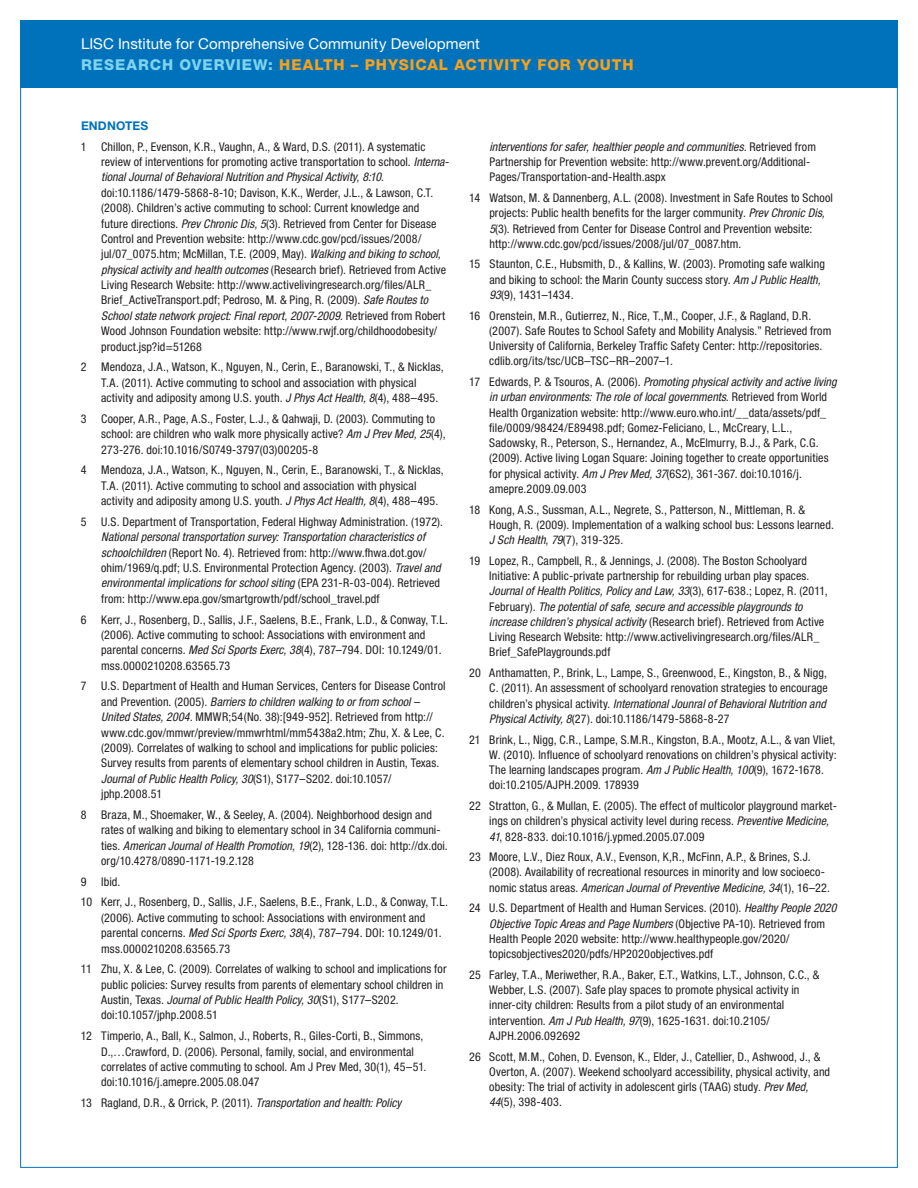
<style>
.page{position:relative;width:918px;height:1188px;background:#fff}
.page>*{position:absolute;margin:0;border:0;box-sizing:border-box;transform-origin:0 0}
.t1{font:15px/21px "Helvetica Neue LT Std";letter-spacing:.005em;color:#fff}
.t2{font:condensed 12px/15.3px "Helvetica Neue LT Std";letter-spacing:.01em;color:#231f20}
.t3{font:700 12px "Helvetica Neue LT Std";letter-spacing:.01em;color:#0072bc}
.s1{font-weight:800;color:#7fd3ec}
.s2{font-weight:800;color:#f6a01b}
.s3{font-style:italic}
</style>
<div class="page">
<div style="left:20px;top:20px;width:878px;height:68px;background:#0072bc"></div>
<p class="t1" style="left:81px;top:33px;width:554px">LISC Institute for Comprehensive Community Development<br><span class="s1">RESEARCH OVERVIEW:</span> <span class="s2">HEALTH – PHYSICAL ACTIVITY FOR YO UTH</span></p>
<p class="t3" style="left:81px;top:118px;width:69px">ENDNOTES</p>
<p class="t2" style="left:101px;top:139px;width:349px;text-indent:-20px">1 Chillon, P., Evenson, K.R., Vaughn, A., &amp; Ward, D.S. (2011). A systematic review of interventions for promoting active transportation to school. <span class="s3">Interna&shy;tional Journal of Behavioral Nutrition and Physical Activity, 8:10</span>. doi:10.1186/1479-5868-8-10; Davison, K.K., Werder, J.L., &amp; Lawson, C.T. (2008). Children’s active commuting to school: Current knowledge and future directions. <span class="s3">Prev Chronic Dis, 5</span>(3). Retrieved from Center for Disease Control and Prevention website: http://www.cdc.gov/pcd/issues/2008/ jul/07_0075.htm; McMillan, T.E. (2009, May). <span class="s3">Walking and biking to school, physical activity and health outcomes</span> (Research brief). Retrieved from Active Living Research Website: http://www.activelivingresearch.org/files/ALR_ Brief_ActiveTransport.pdf; Pedroso, M. &amp; Ping, R. (2009). <span class="s3">Safe Routes to School state network project: Final report, 2007-2009</span>. Retrieved from Robert Wood Johnson Foundation website: http://www.rwjf.org/childhoodobesity/ product.jsp?id=51268</p>
<p class="t2" style="left:101px;top:359px;width:344px;text-indent:-20px">2 Mendoza, J.A., Watson, K., Nguyen, N., Cerin, E., Baranowski, T., &amp; Nicklas,<br>T.A. (2011). Active commuting to school and association with physical activity and adiposity among U.S. youth. <span class="s3">J Phys Act Health, 8</span>(4), 488–495.</p>
<p class="t2" style="left:101px;top:411px;width:346px;text-indent:-20px">3 Cooper, A.R., Page, A.S., Foster, L.J., &amp; Qahwaji, D. (2003). Commuting to school: are children who walk more physically active? <span class="s3">Am J Prev Med, 25</span>(4),<br>273-276. doi:10.1016/S0749-3797(03)00205-8</p>
<p class="t2" style="left:101px;top:462px;width:344px;text-indent:-20px">4 Mendoza, J.A., Watson, K., Nguyen, N., Cerin, E., Baranowski, T., &amp; Nicklas,<br>T.A. (2011). Active commuting to school and association with physical activity and adiposity among U.S. youth. <span class="s3">J Phys Act Health, 8</span>(4), 488–495.</p>
<p class="t2" style="left:81px;top:514px;width:364px">5 U.S. Department of Transportation, Federal Highway Administration. (1972).</p>
<p class="t2" style="left:101px;top:529px;width:341px"><span class="s3">National personal transportation survey: Transportation characteristics of schoolchildren</span> (Report No. 4). Retrieved from: http://www.fhwa.dot.gov/ ohim/1969/q.pdf; U.S. Environmental Protection Agency. (2003). <span class="s3">Travel and environmental implications for school siting</span> (EPA 231-R-03-004). Retrieved from: http://www.epa.gov/smartgrowth/pdf/school_travel.pdf</p>
<p class="t2" style="left:101px;top:612px;width:348px;text-indent:-20px">6 Kerr, J., Rosenberg, D., Sallis, J.F., Saelens, B.E., Frank, L.D., &amp; Conway, T.L. (2006). Active commuting to school: Associations with environment and parental concerns. <span class="s3">Med Sci Sports Exerc, 38</span>(4), 787–794. DOI: 10.1249/01. mss.0000210208.63565.73</p>
<p class="t2" style="left:101px;top:678px;width:346px;text-indent:-20px">7 U.S. Department of Health and Human Services, Centers for Disease Control and Prevention. (2005). <span class="s3">Barriers to children walking to or from school – United States, 2004.</span> MMWR;54(No. 38):[949-952]. Retrieved from http:// www.cdc.gov/mmwr/preview/mmwrhtml/mm5438a2.htm; Zhu, X. &amp; Lee, C. (2009). Correlates of walking to school and implications for public policies:<br>Survey results from parents of elementary school children in Austin, Texas.<br><span class="s3">Journal of Public Health Policy, 30</span>(S1), S177–S202. doi:10.1057/ jphp.2008.51</p>
<p class="t2" style="left:101px;top:807px;width:348px;text-indent:-20px">8 Braza, M., Shoemaker, W., &amp; Seeley, A. (2004). Neighborhood design and rates of walking and biking to elementary school in 34 California communi&shy;ties. <span class="s3">American Journal of Health Promotion, 19</span>(2), 128-136. doi: http://dx.doi. org/10.4278/0890-1171-19.2.128</p>
<p class="t2" style="left:81px;top:871px;width:368px;line-height:20.7px">9 Ibid.<br>10 Kerr, J., Rosenberg, D., Sallis, J.F., Saelens, B.E., Frank, L.D., &amp; Conway, T.L.</p>
<p class="t2" style="left:101px;top:910px;width:342px">(2006). Active commuting to school: Associations with environment and parental concerns. <span class="s3">Med Sci Sports Exerc, 38</span>(4), 787–794. DOI: 10.1249/01. mss.0000210208.63565.73</p>
<p class="t2" style="left:101px;top:961px;width:347px;text-indent:-20px">11 Zhu, X. &amp; Lee, C. (2009). Correlates of walking to school and implications for public policies: Survey results from parents of elementary school children in Austin, Texas. <span class="s3">Journal of Public Health Policy, 30</span>(S1), S177–S202. doi:10.1057/jphp.2008.51</p>
<p class="t2" style="left:101px;top:1028px;width:327px;text-indent:-20px">12 Timperio, A., Ball, K., Salmon, J., Roberts, R., Giles-Corti, B., Simmons, D.,…Crawford, D. (2006). Personal, family, social, and environmental correlates of active commuting to school. Am J Prev Med, 30(1), 45–51. doi:10.1016/j.amepre.2005.08.047</p>
<p class="t2" style="left:81px;top:1095px;width:322px">13 Ragland, D.R., &amp; Orrick, P. (2011). <span class="s3">Transportation and health: Policy</span></p>
<p class="t2" style="left:489px;top:139px;width:328px"><span class="s3">interventions for safer, healthier people and communities.</span> Retrieved from<br>Partnership for Prevention website: http://www.prevent.org/Additional-<br>Pages/Transportation-and-Health.aspx</p>
<p class="t2" style="left:489px;top:190px;width:345px;text-indent:-20px">14 Watson, M. &amp; Dannenberg, A.L. (2008). Investment in Safe Routes to School projects: Public health benefits for the larger community. <span class="s3">Prev Chronic Dis, 5</span>(3). Retrieved from Center for Disease Control and Prevention website: http://www.cdc.gov/pcd/issues/2008/jul/07_0087.htm.</p>
<p class="t2" style="left:489px;top:257px;width:337px;text-indent:-20px">15 Staunton, C.E., Hubsmith, D., &amp; Kallins, W. (2003). Promoting safe walking and biking to school: the Marin County success story. <span class="s3">Am J Public Health,<br>93</span>(9), 1431–1434.</p>
<p class="t2" style="left:489px;top:308px;width:344px;text-indent:-20px">16 Orenstein, M.R., Gutierrez, N., Rice, T.,M., Cooper, J.F., &amp; Ragland, D.R. (2007). Safe Routes to School Safety and Mobility Analysis.” Retrieved from University of California, Berkeley Traffic Safety Center: http://repositories. cdlib.org/its/tsc/UCB–TSC–RR–2007–1.</p>
<p class="t2" style="left:489px;top:374px;width:349px;text-indent:-20px">17 Edwards, P. &amp; Tsouros, A. (2006). <span class="s3">Promoting physical activity and active living in urban environments: The role of local governments.</span> Retrieved from World Health Organization website: http://www.euro.who.int/__data/assets/pdf_ file/0009/98424/E89498.pdf; Gomez-Feliciano, L., McCreary, L.L., Sadowsky, R., Peterson, S., Hernandez, A., McElmurry, B.J., &amp; Park, C.G. (2009). Active living Logan Square: Joining together to create opportunities for physical activity. <span class="s3">Am J Prev Med, 37</span>(6S2), 361-367. doi:10.1016/j. amepre.2009.09.003</p>
<p class="t2" style="left:489px;top:502px;width:346px;text-indent:-20px">18 Kong, A.S., Sussman, A.L., Negrete, S., Patterson, N., Mittleman, R. &amp;<br>Hough, R. (2009). Implementation of a walking school bus: Lessons learned.<br><span class="s3">J Sch Health, 79</span>(7), 319-325.</p>
<p class="t2" style="left:489px;top:553px;width:340px;text-indent:-20px">19 Lopez, R., Campbell, R., &amp; Jennings, J. (2008). The Boston Schoolyard Initiative: A public-private partnership for rebuilding urban play spaces.<br><span class="s3">Journal of Health Politics, Policy and Law, 33</span>(3), 617-638.; Lopez, R. (2011, February). <span class="s3">The potential of safe, secure and accessible playgrounds to increase children’s physical activity</span> (Research brief). Retrieved from Active Living Research Website: http://www.activelivingresearch.org/files/ALR_ Brief_SafePlaygrounds.pdf</p>
<p class="t2" style="left:489px;top:665px;width:340px;text-indent:-20px">20 Anthamatten, P., Brink, L., Lampe, S., Greenwood, E., Kingston, B., &amp; Nigg, C. (2011). An assessment of schoolyard renovation strategies to encourage children’s physical activity. <span class="s3">International Jounral of Behavioral Nutrition and Physical Activity, 8</span>(27). doi:10.1186/1479-5868-8-27</p>
<p class="t2" style="left:489px;top:732px;width:349px;text-indent:-20px">21 Brink, L., Nigg, C.R., Lampe, S.M.R., Kingston, B.A., Mootz, A.L., &amp; van Vliet, W. (2010). Influence of schoolyard renovations on children’s physical activity:<br>The learning landscapes program. <span class="s3">Am J Public Health, 100</span>(9), 1672-1678. doi:10.2105/AJPH.2009. 178939</p>
<p class="t2" style="left:489px;top:798px;width:349px;text-indent:-20px">22 Stratton, G., &amp; Mullan, E. (2005). The effect of multicolor playground market&shy;ings on children’s physical activity level during recess. <span class="s3">Preventive Medicine,<br>41</span>, 828-833. doi:10.1016/j.ypmed.2005.07.009</p>
<p class="t2" style="left:489px;top:849px;width:342px;text-indent:-20px">23 Moore, L.V., Diez Roux, A.V., Evenson, K,R., McFinn, A.P., &amp; Brines, S.J. (2008). Availability of recreational resources in minority and low socioeco&shy;nomic status areas. <span class="s3">American Journal of Preventive Medicine, 34</span>(1), 16–22.</p>
<p class="t2" style="left:489px;top:900px;width:349px;text-indent:-20px">24 U.S. Department of Health and Human Services. (2010). <span class="s3">Healthy People 2020<br>Objective Topic Areas and Page Numbers</span> (Objective PA-10). Retrieved from Health People 2020 website: http://www.healthypeople.gov/2020/ topicsobjectives2020/pdfs/HP2020objectives.pdf</p>
<p class="t2" style="left:489px;top:967px;width:332px;text-indent:-20px">25 Farley, T.A., Meriwether, R.A., Baker, E.T., Watkins, L.T., Johnson, C.C., &amp; Webber, L.S. (2007). Safe play spaces to promote physical activity in inner-city children: Results from a pilot study of an environmental intervention. <span class="s3">Am J Pub Health, 97</span>(9), 1625-1631. doi:10.2105/ AJPH.2006.092692</p>
<p class="t2" style="left:489px;top:1049px;width:342px;text-indent:-20px">26 Scott, M.M., Cohen, D. Evenson, K., Elder, J., Catellier, D., Ashwood, J., &amp; Overton, A. (2007). Weekend schoolyard accessibility, physical activity, and obesity: The trial of activity in adolescent girls (TAAG) study. <span class="s3">Prev Med, 44</span>(5), 398-403.</p>
</div>
